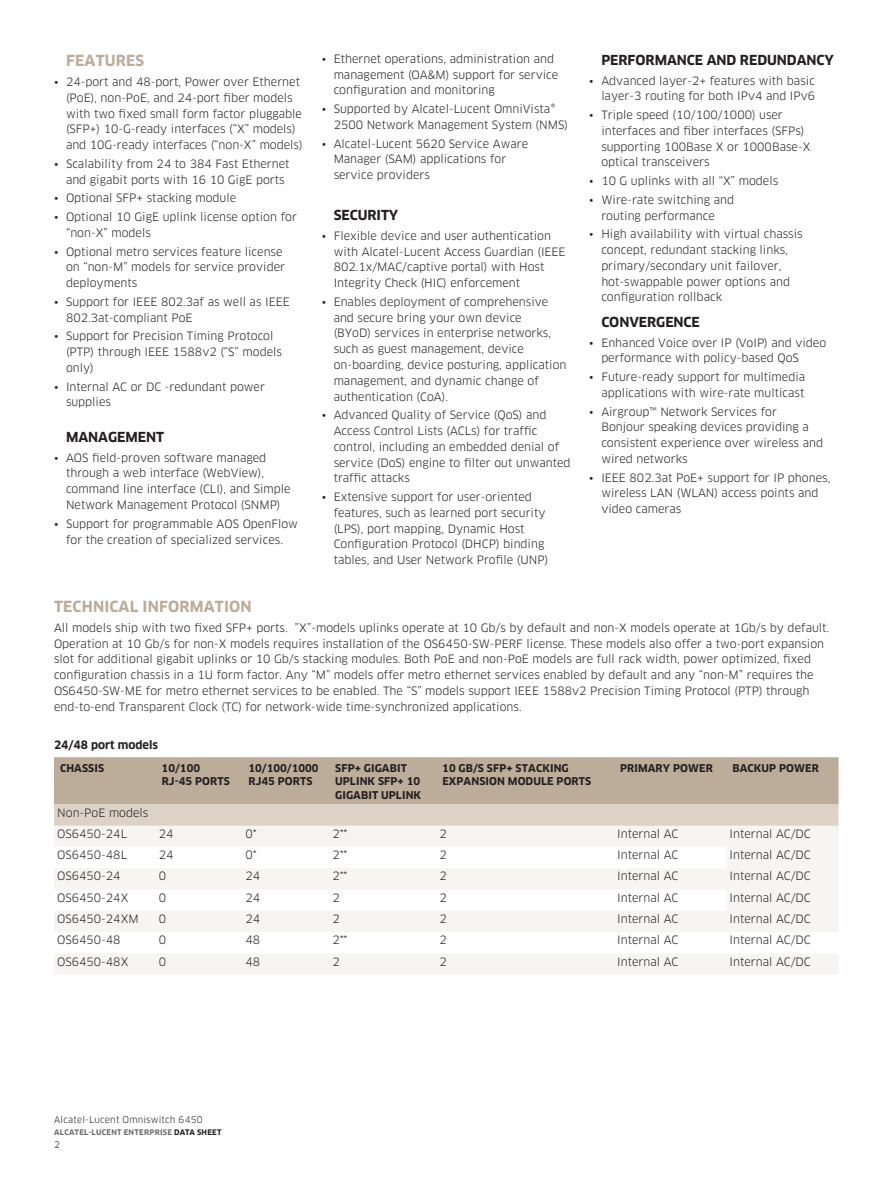
<style>
.page{position:relative;width:893px;height:1191px;background:#fff}
.page>*{position:absolute;margin:0;border:0;box-sizing:border-box;transform-origin:0 0}
.Head_1{font:700 15px "Clan OT";letter-spacing:.01em;color:#bcac9a}
.Head_2{font:700 13.5px "Clan OT";letter-spacing:-.005em;color:#231f20}
.Body_page1{font:11.25px/15.8px "Clan OT";color:#231f20}
.Table_text{font:11.25px "Clan OT";color:#231f20}
.Table_text-2{font:700 11.25px "Clan OT";color:#231f20}
.Table_head{font:700 10.5px/13.5px "Clan OT";letter-spacing:.01em;color:#231f20}
.Footer_-_title___pag{font:9px "Clan OT";letter-spacing:.02em;color:#231f20}
.t1{font:700 7.5px "Clan OT";letter-spacing:.035em;color:#6c6d70}
.s1{color:#231f20}
</style>
<div class="page">
<svg style="left:54px;top:757px;width:784px;height:68px;background:#c6b8a7"></svg>
<svg style="left:54px;top:825px;width:784px;height:149px;fill:#f7f5f1"></svg>
<p class="Head_1" style="left:66px;top:52px;width:80px">FEATURES</p>
<p class="Body_page1" style="left:66px;top:74px;width:238px;text-indent:-12px">• 24-port and 48-port, Power over Ethernet (PoE), non-PoE, and 24-port fiber models with two fixed small form factor pluggable (SFP+) 10-G-ready interfaces (“X” models) and 10G-ready interfaces (“non-X” models)</p>
<p class="Body_page1" style="left:66px;top:156px;width:225px;text-indent:-12px">• Scalability from 24 to 384 Fast Ethernet and gigabit ports with 16 10 GigE ports</p>
<p class="Body_page1" style="left:54px;top:190px;width:184px">• Optional SFP+ stacking module</p>
<p class="Body_page1" style="left:66px;top:209px;width:232px;text-indent:-12px">• Optional 10 GigE uplink license option for “non-X” models</p>
<p class="Body_page1" style="left:66px;top:244px;width:221px;text-indent:-12px">• Optional metro services feature license on “non-M” models for service provider deployments</p>
<p class="Body_page1" style="left:66px;top:294px;width:225px;text-indent:-12px">• Support for IEEE 802.3af as well as IEEE<br>802.3at-compliant PoE</p>
<p class="Body_page1" style="left:66px;top:328px;width:217px;text-indent:-12px">• Support for Precision Timing Protocol (PTP) through IEEE 1588v2 (“S” models only)</p>
<p class="Body_page1" style="left:66px;top:379px;width:200px;text-indent:-12px">• Internal AC or DC -redundant power supplies</p>
<p class="Head_2" style="left:66px;top:429px;width:100px">MANAGEMENT</p>
<p class="Body_page1" style="left:66px;top:450px;width:226px;text-indent:-12px">• AOS field-proven software managed through a web interface (WebView), command line interface (CLI), and Simple Network Management Protocol (SNMP)</p>
<p class="Body_page1" style="left:54px;top:516px;width:245px;text-align:center">• Support for programmable AOS OpenFlow for the creation of specialized services.</p>
<p class="Body_page1" style="left:334px;top:51px;width:226px;text-indent:-12px">• Ethernet operations, administration and management (OA&amp;M) support for service configuration and monitoring</p>
<p class="Body_page1" style="left:334px;top:101px;width:236px;text-indent:-12px">• Supported by Alcatel-Lucent OmniVista®<br>2500 Network Management System (NMS)</p>
<p class="Body_page1" style="left:334px;top:136px;width:196px;text-indent:-12px">• Alcatel-Lucent 5620 Service Aware<br>Manager (SAM) applications for service providers</p>
<p class="Head_2" style="left:334px;top:207px;width:66px">SECURITY</p>
<p class="Body_page1" style="left:334px;top:228px;width:233px;text-indent:-12px">• Flexible device and user authentication with Alcatel-Lucent Access Guardian (IEEE 802.1x/MAC/captive portal) with Host Integrity Check (HIC) enforcement</p>
<p class="Body_page1" style="left:334px;top:294px;width:234px;text-indent:-12px">• Enables deployment of comprehensive and secure bring your own device<br>(BYoD) services in enterprise networks, such as guest management, device on-boarding, device posturing, application management, and dynamic change of authentication (CoA).</p>
<p class="Body_page1" style="left:334px;top:407px;width:238px;text-indent:-12px">• Advanced Quality of Service (QoS) and Access Control Lists (ACLs) for traffic control, including an embedded denial of service (DoS) engine to filter out unwanted traffic attacks</p>
<p class="Body_page1" style="left:334px;top:489px;width:216px;text-indent:-12px">• Extensive support for user-oriented features, such as learned port security (LPS), port mapping, Dynamic Host Configuration Protocol (DHCP) binding tables, and User Network Profile (UNP)</p>
<p class="Head_2" style="left:601px;top:52px;width:234px">PERFORMANCE AND REDUNDANCY</p>
<p class="Body_page1" style="left:589px;top:73px;width:227px;text-align:right">• Advanced layer-2+ features with basic layer-3 routing for both IPv4 and IPv6</p>
<p class="Body_page1" style="left:601px;top:107px;width:211px;text-indent:-12px">• Triple speed (10/100/1000) user interfaces and fiber interfaces (SFPs) supporting 100Base X or 1000Base-X optical transceivers</p>
<p class="Body_page1" style="left:589px;top:173px;width:190px">• 10 G uplinks with all “X” models</p>
<p class="Body_page1" style="left:601px;top:192px;width:134px;text-indent:-12px">• Wire-rate switching and routing performance</p>
<p class="Body_page1" style="left:601px;top:226px;width:203px;text-indent:-12px">• High availability with virtual chassis concept, redundant stacking links, primary/secondary unit failover, hot-swappable power options and configuration rollback</p>
<p class="Head_2" style="left:601px;top:314px;width:100px">CONVERGENCE</p>
<p class="Body_page1" style="left:601px;top:334px;width:226px;text-indent:-12px">• Enhanced Voice over IP (VoIP) and video performance with policy-based QoS</p>
<p class="Body_page1" style="left:589px;top:369px;width:217px;text-align:right">• Future-ready support for multimedia applications with wire-rate multicast</p>
<p class="Body_page1" style="left:601px;top:403px;width:223px;text-indent:-12px">• Airgroup™ Network Services for<br>Bonjour speaking devices providing a consistent experience over wireless and wired networks</p>
<p class="Body_page1" style="left:601px;top:469px;width:231px;text-indent:-12px">• IEEE 802.3at PoE+ support for IP phones, wireless LAN (WLAN) access points and video cameras</p>
<p class="Head_1" style="left:54px;top:597px;width:199px">TECHNICAL INFORMATION</p>
<p class="Body_page1" style="left:54px;top:620px;width:777px">All models ship with two fixed SFP+ ports. ”X”-models uplinks operate at 10 Gb/s by default and non-X models operate at 1Gb/s by default.<br>Operation at 10 Gb/s for non-X models requires installation of the OS6450-SW-PERF license. These models also offer a two-port expansion slot for additional gigabit uplinks or 10 Gb/s stacking modules. Both PoE and non-PoE models are full rack width, power optimized, fixed configuration chassis in a 1U form factor. Any “M” models offer metro ethernet services enabled by default and any “non-M” requires the OS6450-SW-ME for metro ethernet services to be enabled. The “S” models support IEEE 1588v2 Precision Timing Protocol (PTP) through end-to-end Transparent Clock (TC) for network-wide time-synchronized applications.</p>
<p class="Table_text-2" style="left:54px;top:738px;width:106px">24/48 port models</p>
<p class="Table_head" style="left:60px;top:761px;width:46px">CHASSIS</p>
<p class="Table_head" style="left:162px;top:761px;width:40px">10/100</p>
<p class="Table_head" style="left:162px;top:774px;width:70px">RJ-45 PORTS</p>
<p class="Table_head" style="left:248px;top:761px;width:72px">10/100/1000</p>
<p class="Table_head" style="left:248px;top:774px;width:66px">RJ45 PORTS</p>
<p class="Table_head" style="left:335px;top:761px;width:88px">SFP+ GIGABIT<br>UPLINK SFP+ 10<br>GIGABIT UPLINK</p>
<p class="Table_head" style="left:442px;top:761px;width:151px">10 GB/S SFP+ STACKING<br>EXPANSION MODULE PORTS</p>
<p class="Table_head" style="left:620px;top:761px;width:94px">PRIMARY POWER</p>
<p class="Table_head" style="left:732px;top:761px;width:88px">BACKUP POWER</p>
<p class="Table_text" style="left:57px;top:805px;width:93px">Non-PoE models</p>
<p class="Table_text" style="left:57px;top:827px;width:71px">OS6450-24L</p>
<p class="Table_text" style="left:159px;top:827px;width:16px">24</p>
<p class="Table_text" style="left:246px;top:827px;width:13px">0*</p>
<p class="Table_text" style="left:332px;top:827px;width:17px">2**</p>
<p class="Table_text" style="left:439px;top:827px;width:9px">2</p>
<p class="Table_text" style="left:617px;top:827px;width:63px">Internal AC</p>
<p class="Table_text" style="left:729px;top:827px;width:83px">Internal AC/DC</p>
<p class="Table_text" style="left:57px;top:848px;width:71px">OS6450-48L</p>
<p class="Table_text" style="left:159px;top:848px;width:16px">24</p>
<p class="Table_text" style="left:246px;top:848px;width:13px">0*</p>
<p class="Table_text" style="left:332px;top:848px;width:17px">2**</p>
<p class="Table_text" style="left:439px;top:848px;width:9px">2</p>
<p class="Table_text" style="left:617px;top:848px;width:63px">Internal AC</p>
<p class="Table_text" style="left:729px;top:848px;width:83px">Internal AC/DC</p>
<p class="Table_text" style="left:57px;top:869px;width:65px">OS6450-24</p>
<p class="Table_text" style="left:159px;top:869px;width:9px">0</p>
<p class="Table_text" style="left:246px;top:869px;width:16px">24</p>
<p class="Table_text" style="left:332px;top:869px;width:17px">2**</p>
<p class="Table_text" style="left:439px;top:869px;width:9px">2</p>
<p class="Table_text" style="left:617px;top:869px;width:63px">Internal AC</p>
<p class="Table_text" style="left:729px;top:869px;width:83px">Internal AC/DC</p>
<p class="Table_text" style="left:57px;top:891px;width:73px">OS6450-24X</p>
<p class="Table_text" style="left:159px;top:891px;width:9px">0</p>
<p class="Table_text" style="left:246px;top:891px;width:16px">24</p>
<p class="Table_text" style="left:332px;top:891px;width:9px">2</p>
<p class="Table_text" style="left:439px;top:891px;width:9px">2</p>
<p class="Table_text" style="left:617px;top:891px;width:63px">Internal AC</p>
<p class="Table_text" style="left:729px;top:891px;width:83px">Internal AC/DC</p>
<p class="Table_text" style="left:57px;top:912px;width:83px">OS6450-24XM</p>
<p class="Table_text" style="left:159px;top:912px;width:9px">0</p>
<p class="Table_text" style="left:246px;top:912px;width:16px">24</p>
<p class="Table_text" style="left:332px;top:912px;width:9px">2</p>
<p class="Table_text" style="left:439px;top:912px;width:9px">2</p>
<p class="Table_text" style="left:617px;top:912px;width:63px">Internal AC</p>
<p class="Table_text" style="left:729px;top:912px;width:83px">Internal AC/DC</p>
<p class="Table_text" style="left:57px;top:933px;width:65px">OS6450-48</p>
<p class="Table_text" style="left:159px;top:933px;width:9px">0</p>
<p class="Table_text" style="left:246px;top:933px;width:16px">48</p>
<p class="Table_text" style="left:332px;top:933px;width:17px">2**</p>
<p class="Table_text" style="left:439px;top:933px;width:9px">2</p>
<p class="Table_text" style="left:617px;top:933px;width:63px">Internal AC</p>
<p class="Table_text" style="left:729px;top:933px;width:83px">Internal AC/DC</p>
<p class="Table_text" style="left:57px;top:954px;width:73px">OS6450-48X</p>
<p class="Table_text" style="left:159px;top:954px;width:9px">0</p>
<p class="Table_text" style="left:246px;top:954px;width:16px">48</p>
<p class="Table_text" style="left:332px;top:954px;width:9px">2</p>
<p class="Table_text" style="left:439px;top:954px;width:9px">2</p>
<p class="Table_text" style="left:617px;top:954px;width:63px">Internal AC</p>
<p class="Table_text" style="left:729px;top:954px;width:83px">Internal AC/DC</p>
<p class="Footer_-_title___pag" style="left:54px;top:1114px;width:150px">Alcatel-Lucent Omniswitch 6450</p>
<p class="t1" style="left:54px;top:1127px;width:169px">ALCATEL-LUCENT ENTERPRISE <span class="s1">DATA SHEET</span></p>
<p class="Footer_-_title___pag" style="left:54px;top:1139px;width:7px">2</p>
</div>
